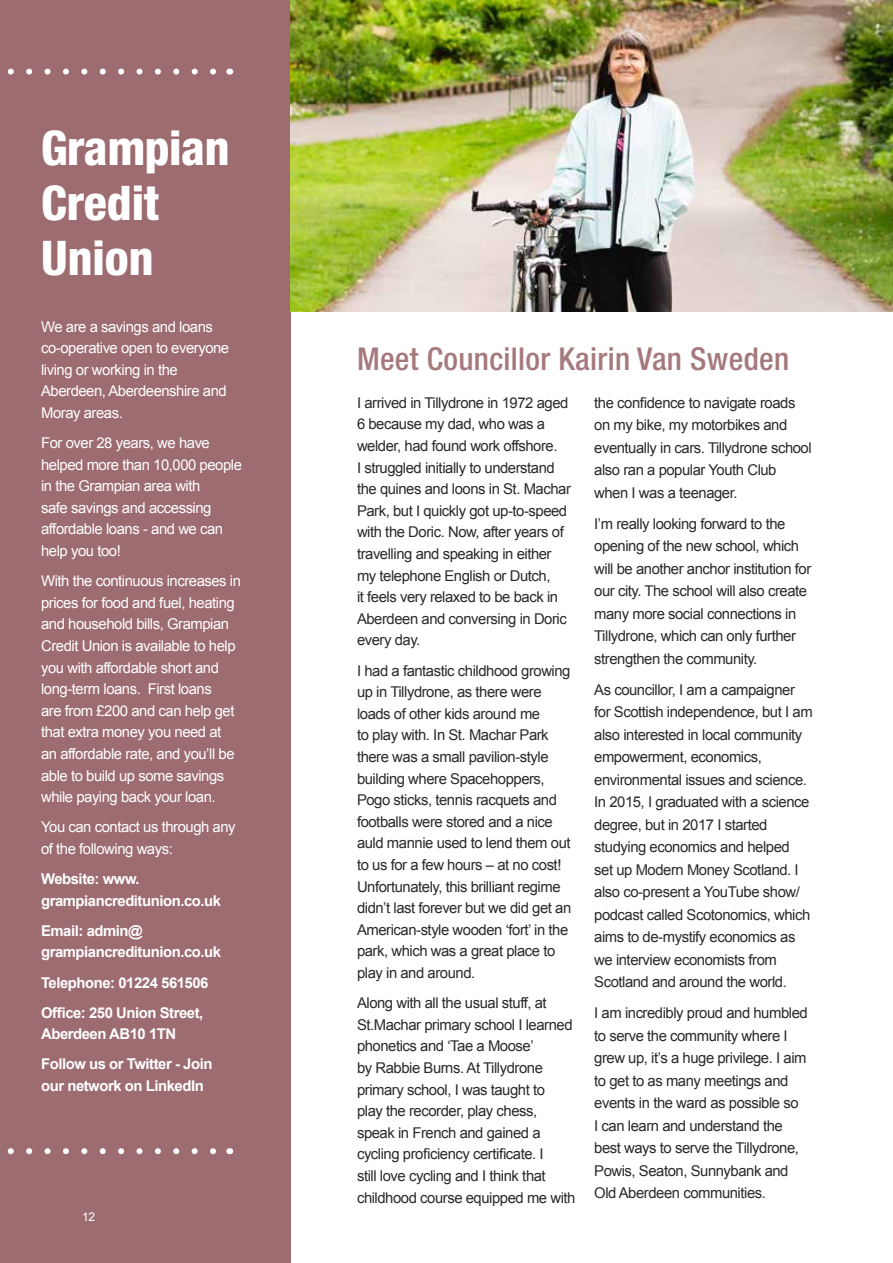
<style>
.page{position:relative;width:893px;height:1263px;background:#fff}
.page>*{position:absolute;margin:0;border:0;box-sizing:border-box;transform-origin:0 0}
.t1{font:800 condensed 47.85px/55.2px "Helvetica Neue LT Pro";letter-spacing:-.005em;color:#fff}
.t2{font:500 condensed 31.5px "Helvetica Neue LT Pro";letter-spacing:.01em;color:#a6797c}
.t3{font:14.85px/21.6px "Arial";letter-spacing:-.03em;color:#292929}
.t4{font:14.85px/21.6px "Arial";letter-spacing:-.03em;color:#fff}
.t5{font:700 14.85px/21.6px "Arial";letter-spacing:-.03em;color:#fff}
.t6{font:12px "Arial";color:#fff}
</style>
<div class="page">
<div style="left:0;top:0;width:291px;height:1263px;background:#9d6c71"></div>
<img style="left:291px;top:0;width:602px;height:311px">
<svg style="left:7px;top:69px;width:209px;height:6px"></svg>
<svg style="left:7px;top:1148px;width:209px;height:6px"></svg>
<h1 class="t1" style="left:41px;top:119px;width:190px">Grampian<br>Credit<br>Union</h1>
<p class="t4" style="left:41px;top:316px;width:190px">We are a savings and loans co-operative open to everyone living or working in the<br>Aberdeen, Aberdeenshire and<br>Moray areas.</p>
<p class="t4" style="left:41px;top:432px;width:202px">For over 28 years, we have helped more than 10,000 people in the Grampian area with<br>safe savings and accessing affordable loans - and we can help you too!</p>
<p class="t4" style="left:41px;top:570px;width:201px">With the continuous increases in prices for food and fuel, heating and household bills, Grampian<br>Credit Union is available to help you with affordable short and long-term loans. First loans<br>are from £200 and can help get that extra money you need at an affordable rate, and you’ll be able to build up some savings while paying back your loan.</p>
<p class="t4" style="left:41px;top:816px;width:196px">You can contact us through any of the following ways:</p>
<p class="t5" style="left:41px;top:868px;width:181px">Website: www. grampiancreditunion.co.uk</p>
<p class="t5" style="left:41px;top:920px;width:181px">Email: admin@ grampiancreditunion.co.uk</p>
<p class="t5" style="left:41px;top:968px;width:169px;line-height:30.2px">Telephone: 01224 561506<br>Office: 250 Union Street,</p>
<p class="t5" style="left:41px;top:1019px;width:173px;line-height:30.2px">Aberdeen AB10 1TN<br>Follow us or Twitter - Join</p>
<p class="t5" style="left:41px;top:1075px;width:164px">our network on LinkedIn</p>
<p class="t6" style="left:82px;top:1208px;width:14px">12</p>
<h2 class="t2" style="left:357px;top:340px;width:434px">Meet Councillor Kairin Van Sweden</h2>
<p class="t3" style="left:357px;top:392px;width:215px">I arrived in Tillydrone in 1972 aged<br>6 because my dad, who was a welder, had found work offshore.<br>I struggled initially to understand the quines and loons in St. Machar<br>Park, but I quickly got up-to-speed with the Doric. Now, after years of travelling and speaking in either my telephone English or Dutch,<br>it feels very relaxed to be back in<br>Aberdeen and conversing in Doric every day.</p>
<p class="t3" style="left:357px;top:660px;width:216px">I had a fantastic childhood growing up in Tillydrone, as there were loads of other kids around me<br>to play with. In St. Machar Park there was a small pavilion-style building where Spacehoppers,<br>Pogo sticks, tennis racquets and footballs were stored and a nice auld mannie used to lend them out to us for a few hours – at no cost!<br>Unfortunately, this brilliant regime didn’t last forever but we did get an<br>American-style wooden ‘fort’ in the park, which was a great place to play in and around.</p>
<p class="t3" style="left:357px;top:992px;width:220px">Along with all the usual stuff, at<br>St.Machar primary school I learned phonetics and ‘Tae a Moose’<br>by Rabbie Burns. At Tillydrone primary school, I was taught to<br>play the recorder, play chess, speak in French and gained a cycling proficiency certificate. I<br>still love cycling and I think that childhood course equipped me with</p>
<p class="t3" style="left:594px;top:392px;width:219px;line-height:22.5px">the confidence to navigate roads on my bike, my motorbikes and eventually in cars. Tillydrone school also ran a popular Youth Club when I was a teenager.</p>
<p class="t3" style="left:594px;top:513px;width:219px;line-height:22.5px">I’m really looking forward to the opening of the new school, which will be another anchor institution for our city. The school will also create many more social connections in Tillydrone, which can only further strengthen the community.</p>
<p class="t3" style="left:594px;top:679px;width:220px;line-height:22.5px">As councillor, I am a campaigner for Scottish independence, but I am also interested in local community empowerment, economics, environmental issues and science.<br>In 2015, I graduated with a science degree, but in 2017 I started studying economics and helped<br>set up Modern Money Scotland. I also co-present a YouTube show/ podcast called Scotonomics, which aims to de-mystify economics as we interview economists from<br>Scotland and around the world.</p>
<p class="t3" style="left:594px;top:1002px;width:215px;line-height:22.5px">I am incredibly proud and humbled to serve the community where I grew up, it’s a huge privilege. I aim to get to as many meetings and events in the ward as possible so<br>I can learn and understand the best ways to serve the Tillydrone,<br>Powis, Seaton, Sunnybank and<br>Old Aberdeen communities.</p>
</div>
